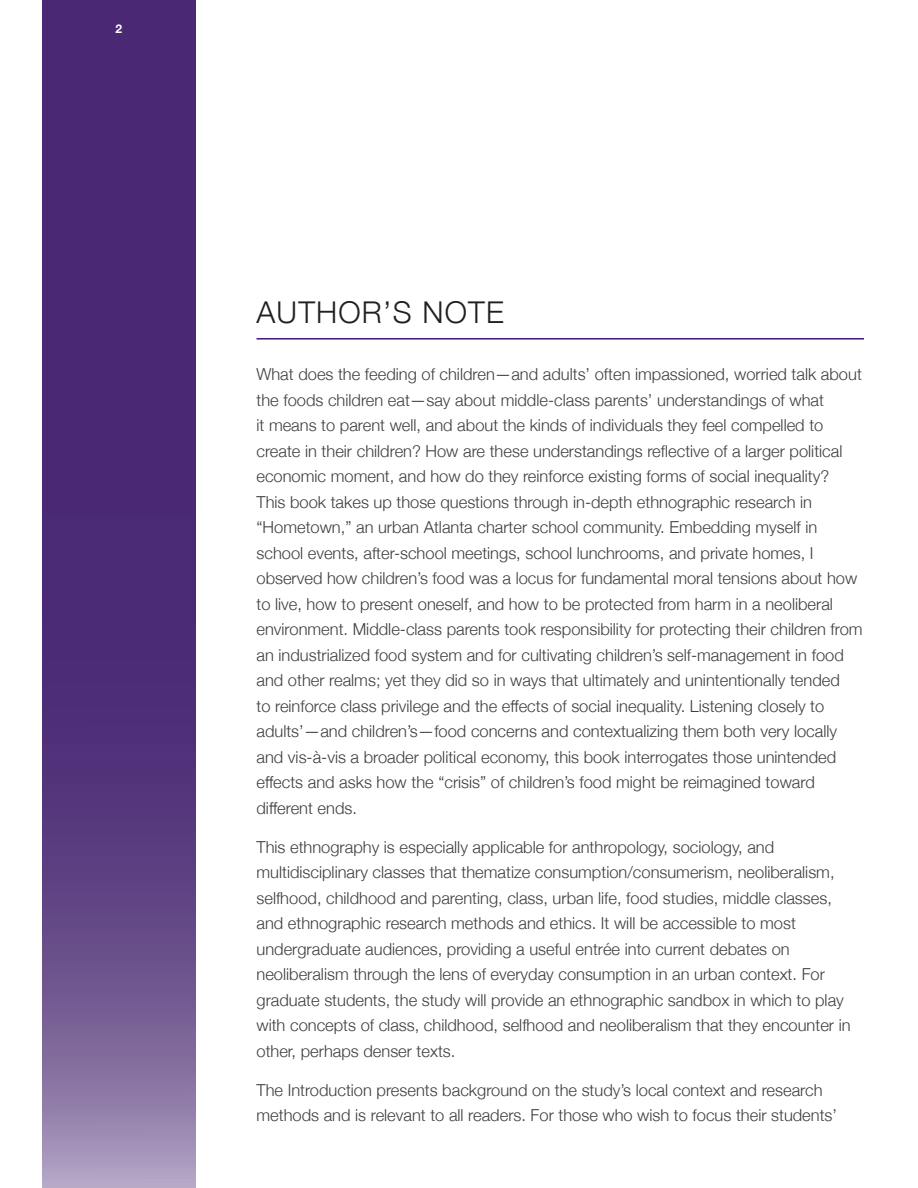
<style>
.page{position:relative;width:918px;height:1188px;background:#fff}
.page>*{position:absolute;margin:0;border:0;box-sizing:border-box;transform-origin:0 0}
.cover__biblio{font:300 30px "Helvetica Neue";letter-spacing:.04em;color:#231f20}
.Text{font:300 16.5px/25.5px "Helvetica Neue";color:#3e3e3f}
.t1{font:700 12px "Helvetica Neue";color:#fff}
</style>
<div class="page">
<svg style="left:42px;top:0;width:153px;height:1188px;background:#593b7f"></svg>
<hr style="left:256px;top:338px;width:608px;height:2px;background:#491178">
<p class="t1" style="left:115px;top:20px;width:8px">2</p>
<p class="cover__biblio" style="left:256px;top:288px;width:249px">AUTHOR’S NOTE</p>
<p class="Text" style="left:256px;top:361px;width:608px">What does the feeding of children—and adults’ often impassioned, worried talk about the foods children eat—say about middle-class parents’ understandings of what<br>it means to parent well, and about the kinds of individuals they feel compelled to create in their children? How are these understandings reflective of a larger political economic moment, and how do they reinforce existing forms of social inequality?<br>This book takes up those questions through in-depth ethnographic research in “Hometown,” an urban Atlanta charter school community. Embedding myself in school events, after-school meetings, school lunchrooms, and private homes, I observed how children’s food was a locus for fundamental moral tensions about how to live, how to present oneself, and how to be protected from harm in a neoliberal environment. Middle-class parents took responsibility for protecting their children from an industrialized food system and for cultivating children’s self-management in food and other realms; yet they did so in ways that ultimately and unintentionally tended<br>to reinforce class privilege and the effects of social inequality. Listening closely to adults’—and children’s—food concerns and contextualizing them both very locally and vis-à-vis a broader political economy, this book interrogates those unintended effects and asks how the “crisis” of children’s food might be reimagined toward different ends.</p>
<p class="Text" style="left:256px;top:833px;width:596px">This ethnography is especially applicable for anthropology, sociology, and multidisciplinary classes that thematize consumption/consumerism, neoliberalism, selfhood, childhood and parenting, class, urban life, food studies, middle classes, and ethnographic research methods and ethics. It will be accessible to most undergraduate audiences, providing a useful entrée into current debates on neoliberalism through the lens of everyday consumption in an urban context. For graduate students, the study will provide an ethnographic sandbox in which to play with concepts of class, childhood, selfhood and neoliberalism that they encounter in other, perhaps denser texts.</p>
<p class="Text" style="left:256px;top:1076px;width:582px">The Introduction presents background on the study’s local context and research methods and is relevant to all readers. For those who wish to focus their students’</p>
</div>
